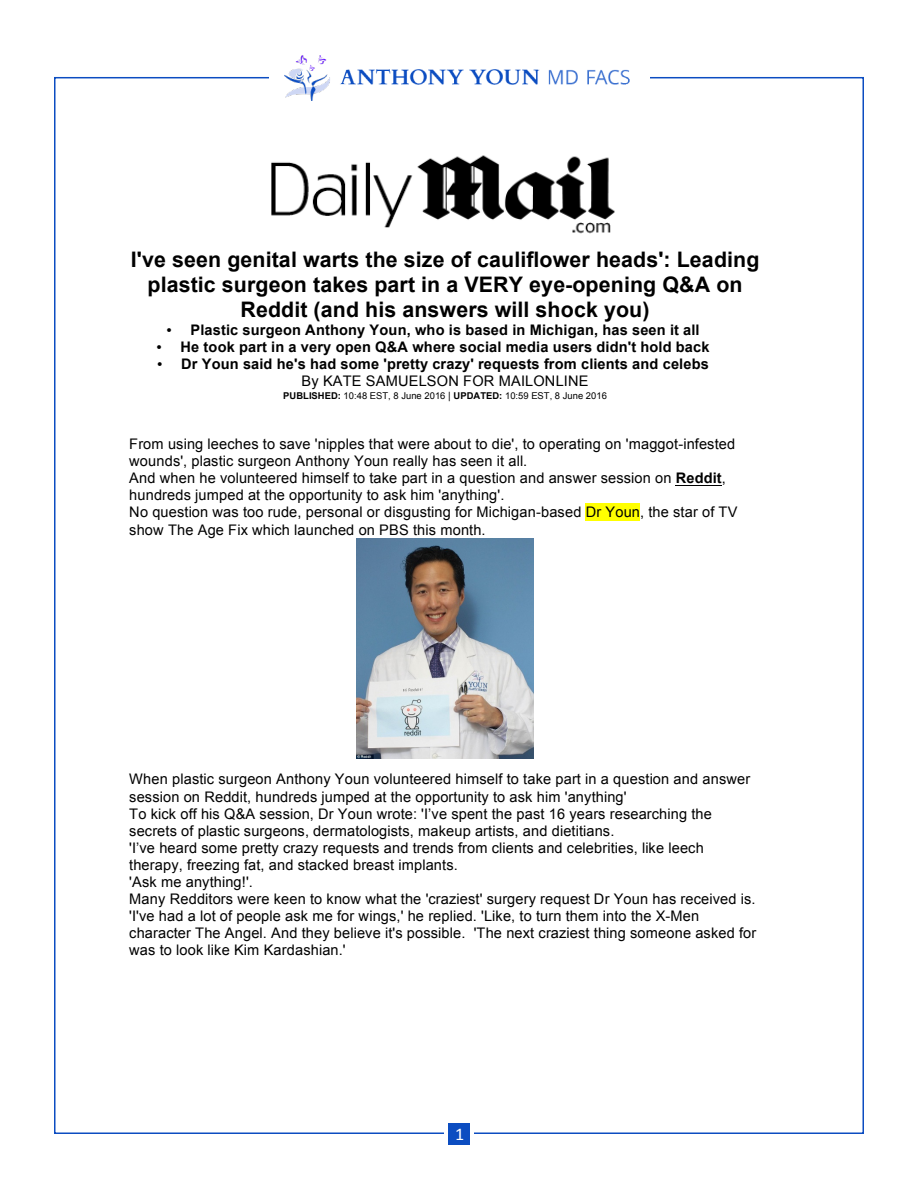
<style>
.page{position:relative;width:918px;height:1188px;background:#fff}
.page>*{position:absolute;margin:0;border:0;box-sizing:border-box;transform-origin:0 0}
.t1{font:700 21.45px/24.8px "Arial";letter-spacing:.005em;color:#000;text-align:center}
.t2{font:18px "Calibri";color:#fff}
.t3{font:14.55px/17.1px "Arial";letter-spacing:.01em;color:#000}
.t4{font:700 14.55px/16.8px "Arial";letter-spacing:.01em;color:#000}
.t5{font:9.45px "Arial";letter-spacing:.005em;color:#000}
.s1{font-weight:400}
.s2{font-weight:700}
.s3{font-size:10.05px}
</style>
<div class="page">
<img style="left:284px;top:55px;width:346px;height:46px">
<div style="left:448px;top:1123px;width:22px;height:22px;background:#0c4dc1"></div>
<hr style="left:676px;top:486px;width:46px;height:1px;background:#000">
<div style="left:586px;top:504px;width:54px;height:17px;background:#ff0"></div>
<img style="left:271px;top:155px;width:344px;height:79px">
<img style="left:356px;top:538px;width:178px;height:221px">
<p class="t1" style="left:131px;top:248px;width:630px">I've seen genital warts the size of cauliflower heads': Leading plastic surgeon takes part in a VERY eye-opening Q&amp;A on<br>Reddit (and his answers will shock you)</p>
<p class="t4" style="left:166px;top:322px;width:535px">• Plastic surgeon Anthony Youn, who is based in Michigan, has seen it all</p>
<p class="t4" style="left:156px;top:339px;width:555px">• He took part in a very open Q&amp;A where social media users didn't hold back</p>
<p class="t4" style="left:302px;top:356px;width:409px;text-indent:-145px">• Dr Youn said he's had some 'pretty crazy' requests from clients and celebs<br><span class="s1">By KATE SAMUELSON FOR MAILONLINE</span></p>
<p class="t5" style="left:283px;top:389px;width:325px"><span class="s2">PUBLISHED:</span> 10:48 EST, 8 June 2016 <span class="s3">|</span> <span class="s2">UPDATED:</span> 10:59 EST, 8 June 2016</p>
<p class="t3" style="left:129px;top:436px;width:610px">From using leeches to save 'nipples that were about to die', to operating on 'maggot-infested wounds', plastic surgeon Anthony Youn really has seen it all.<br>And when he volunteered himself to take part in a question and answer session on <span class="s2">Reddit</span>, hundreds jumped at the opportunity to ask him 'anything'.<br>No question was too rude, personal or disgusting for Michigan-based Dr Youn, the star of TV show The Age Fix which launched on PBS this month.</p>
<p class="t3" style="left:129px;top:771px;width:629px">When plastic surgeon Anthony Youn volunteered himself to take part in a question and answer session on Reddit, hundreds jumped at the opportunity to ask him 'anything'<br>To kick off his Q&amp;A session, Dr Youn wrote: 'I’ve spent the past 16 years researching the secrets of plastic surgeons, dermatologists, makeup artists, and dietitians.<br>'I’ve heard some pretty crazy requests and trends from clients and celebrities, like leech therapy, freezing fat, and stacked breast implants.<br>'Ask me anything!'.<br>Many Redditors were keen to know what the 'craziest' surgery request Dr Youn has received is. 'I've had a lot of people ask me for wings,' he replied. 'Like, to turn them into the X-Men character The Angel. And they believe it's possible. 'The next craziest thing someone asked for was to look like Kim Kardashian.'</p>
<p class="t2" style="left:455px;top:1123px;width:11px">1</p>
</div>
